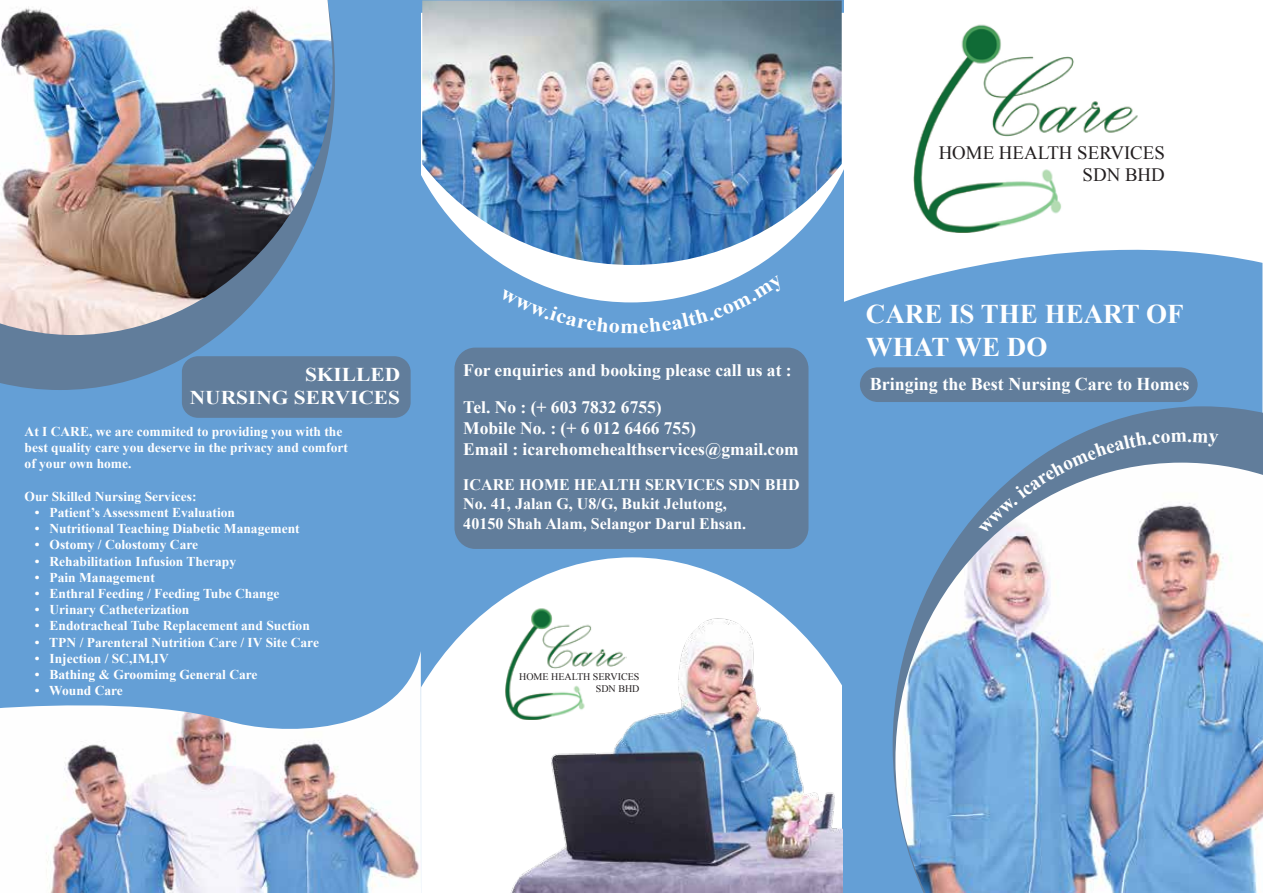
<style>
.page{position:relative;width:1263px;height:893px;background:#fff}
.page>*{position:absolute;margin:0;border:0;box-sizing:border-box;transform-origin:0 0}
.t1{font:700 27px/32.4px "Times New Roman";color:#fff}
.t2{font:700 19.5px/23.4px "Times New Roman";color:#fff;text-align:right;scale:1.1 1}
.t3{font:18.9px/22.6px "Times New Roman";color:#231f20;text-align:right}
.t4{font:700 18px "Times New Roman";color:#fff}
.t5{font:700 17.55px/36.9px "Times New Roman";color:#fff}
.t6{font:700 16.05px/19.2px "Times New Roman";color:#fff}
.t7{font:700 13.5px/16.2px "Times New Roman";color:#fff}
.t8{font:10.05px/12px "Times New Roman";color:#231f20;text-align:right}
</style>
<div class="page">
<div style="left:843px;top:249px;width:419px;height:644px;background:#649fd6"></div>
<div style="left:421px;top:0;width:422px;height:893px;background:#649fd6"></div>
<svg style="left:421px;top:13px;width:447px;height:289px;fill:#fff"></svg>
<div style="left:0;top:0;width:421px;height:893px;background:#649fd6"></div>
<svg style="left:0;top:335px;width:219px;height:55px;fill:#617d9b"></svg>
<img style="left:0;top:0;width:335px;height:335px">
<svg style="left:893px;top:406px;width:370px;height:487px;background:#6393c1"></svg>
<img style="left:913px;top:24px;width:225px;height:209px">
<svg style="left:421px;top:557px;width:348px;height:336px;fill:#fff"></svg>
<img style="left:492px;top:604px;width:350px;height:289px">
<div style="left:182px;top:356px;width:229px;height:62px;background:#617d9b;border-radius:16px"></div>
<div style="left:860px;top:367px;width:337px;height:35px;background:#617d9b"></div>
<div style="left:454px;top:348px;width:354px;height:201px;background:#617d9b;border-radius:21px"></div>
<img style="left:0;top:651px;width:421px;height:242px">
<img style="left:422px;top:0;width:420px;height:265px">
<img style="left:895px;top:463px;width:368px;height:430px">
<svg style="left:500px;top:275px;width:286px;height:28px"></svg>
<svg style="left:979px;top:432px;width:239px;height:102px"></svg>
<h2 class="t2" style="left:190px;top:362px;width:193px">SKILLED<br>NURSING SERVICES</h2>
<p class="t7" style="left:25px;top:423px;width:325px">At I CARE, we are commited to providing you with the best quality care you deserve in the privacy and comfort of your own home.</p>
<p class="t7" style="left:25px;top:488px;width:173px">Our Skilled Nursing Services:</p>
<p class="t7" style="left:35px;top:504px;width:202px">• Patient’s Assessment Evaluation</p>
<p class="t7" style="left:35px;top:520px;width:266px">• Nutritional Teaching Diabetic Management</p>
<p class="t7" style="left:35px;top:536px;width:165px">• Ostomy / Colostomy Care</p>
<p class="t7" style="left:35px;top:553px;width:203px">• Rehabilitation Infusion Therapy</p>
<p class="t7" style="left:35px;top:569px;width:122px">• Pain Management</p>
<p class="t7" style="left:35px;top:585px;width:246px">• Enthral Feeding / Feeding Tube Change</p>
<p class="t7" style="left:35px;top:601px;width:156px">• Urinary Catheterization</p>
<p class="t7" style="left:35px;top:617px;width:277px">• Endotracheal Tube Replacement and Suction</p>
<p class="t7" style="left:35px;top:634px;width:286px">• TPN / Parenteral Nutrition Care / IV Site Care</p>
<p class="t7" style="left:35px;top:650px;width:136px">• Injection / SC,IM,IV</p>
<p class="t7" style="left:35px;top:666px;width:224px">• Bathing &amp; Groomimg General Care</p>
<p class="t7" style="left:35px;top:682px;width:90px">• Wound Care</p>
<p class="t5" style="left:463px;top:351px;width:330px">For enquiries and booking please call us at :<br>Tel. No : (+ 603 7832 6755)</p>
<p class="t5" style="left:463px;top:417px;width:337px;line-height:21px">Mobile No. : (+ 6 012 6466 755)<br>Email : icarehomehealthservices@gmail.com</p>
<p class="t6" style="left:463px;top:475px;width:338px">ICARE HOME HEALTH SERVICES SDN BHD<br>No. 41, Jalan G, U8/G, Bukit Jelutong,<br>40150 Shah Alam, Selangor Darul Ehsan.</p>
<p class="t8" style="left:519px;top:670px;width:122px">HOME HEALTH SERVICES<br>SDN BHD</p>
<h3 class="t3" style="left:939px;top:140px;width:228px">HOME HEALTH SERVICES<br>SDN BHD</h3>
<h1 class="t1" style="left:866px;top:297px;width:319px">CARE IS THE HEART OF<br>WHAT WE DO</h1>
<h3 class="t4" style="left:870px;top:371px;width:321px">Bringing the Best Nursing Care to Homes</h3>
</div>
